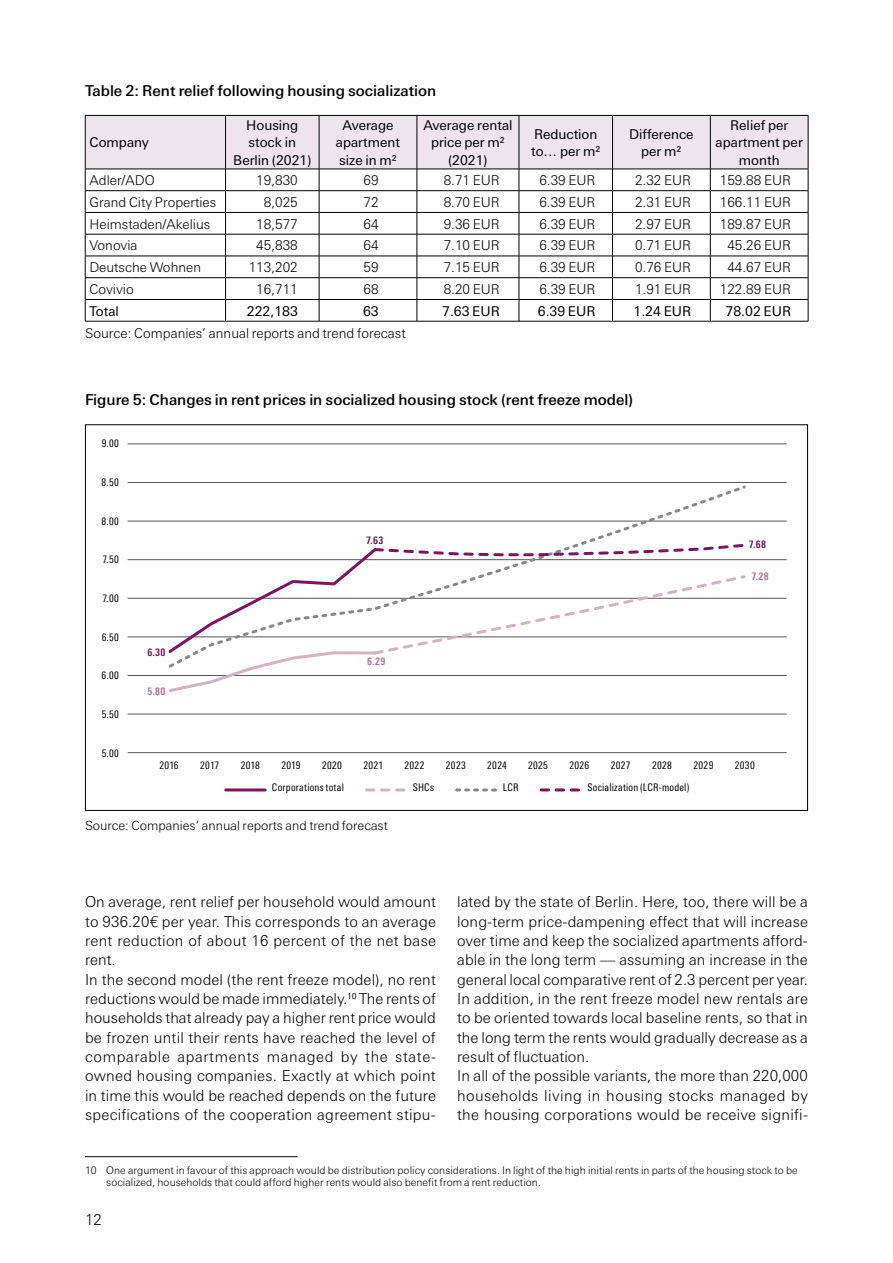
<style>
.page{position:relative;width:893px;height:1263px;background:#fff}
.page>*{position:absolute;margin:0;border:0;box-sizing:border-box;transform-origin:0 0}
.t1{font:300 15px/19.4px "Linotype Univers Basic";letter-spacing:.01em;color:#000}
.t2{font:500 15px "Linotype Univers Basic";color:#000}
.t3{font:300 13.5px "Linotype Univers Basic";color:#000}
.t4{font:13.5px/17.2px "Linotype Univers Basic";color:#000;text-align:center}
.t5{font:300 12.75px "Linotype Univers Basic";color:#000}
.t6{font:300 10.5px/12.8px "Linotype Univers Basic";letter-spacing:.005em;color:#000}
.t7{font:condensed 10.5px "Linotype Univers";letter-spacing:.03em;color:#000}
.t8{font:700 condensed 10.5px "Linotype Univers";color:#6c1052}
.t9{font:700 condensed 10.5px "Linotype Univers";color:#a86f93}
.s1{font-family:"Linotype Univers 330"}
</style>
<div class="page">
<svg style="left:85px;top:115px;width:724px;height:206px"></svg>
<hr style="left:85px;top:321px;width:141px;height:1px;background:#000">
<hr style="left:226px;top:321px;width:93px;height:1px;background:#000">
<hr style="left:319px;top:321px;width:98px;height:1px;background:#000">
<hr style="left:417px;top:321px;width:102px;height:1px;background:#000">
<hr style="left:519px;top:321px;width:93px;height:1px;background:#000">
<hr style="left:612px;top:321px;width:98px;height:1px;background:#000">
<hr style="left:710px;top:321px;width:98px;height:1px;background:#000">
<hr style="left:85px;top:1156px;width:213px;height:1px;background:#000">
<hr style="left:128px;top:752px;width:659px;height:1px;background:#555756">
<hr style="left:128px;top:714px;width:659px;height:1px;background:#555756">
<hr style="left:128px;top:675px;width:659px;height:1px;background:#555756">
<hr style="left:128px;top:637px;width:659px;height:1px;background:#555756">
<hr style="left:128px;top:598px;width:659px;height:1px;background:#555756">
<hr style="left:128px;top:559px;width:659px;height:1px;background:#555756">
<hr style="left:128px;top:521px;width:659px;height:1px;background:#555756">
<hr style="left:128px;top:482px;width:659px;height:1px;background:#555756">
<hr style="left:128px;top:444px;width:659px;height:1px;background:#555756">
<hr style="left:226px;top:788px;width:39px;height:3px;background:#7c155f">
<svg style="left:366px;top:788px;width:40px;height:3px"></svg>
<svg style="left:457px;top:788px;width:39px;height:3px"></svg>
<svg style="left:541px;top:788px;width:39px;height:3px"></svg>
<svg style="left:166px;top:485px;width:582px;height:57px"></svg>
<svg style="left:166px;top:542px;width:582px;height:150px"></svg>
<p class="t2" style="left:85px;top:82px;width:353px">Table 2: Rent relief following housing socialization</p>
<p class="t4" style="left:89px;top:134px;width:61px">Company</p>
<p class="t4" style="left:233px;top:117px;width:80px">Housing stock in<br>Berlin (2021)</p>
<p class="t4" style="left:336px;top:117px;width:66px">Average apartment size in m²</p>
<p class="t4" style="left:423px;top:117px;width:91px">Average rental price per m² (2021)</p>
<p class="t4" style="left:531px;top:125px;width:71px;text-align:left">Reduction to… per m²</p>
<p class="t4" style="left:629px;top:125px;width:66px">Difference per m²</p>
<p class="t4" style="left:716px;top:117px;width:89px">Relief per apartment per month</p>
<p class="t3" style="left:89px;top:172px;width:67px">Adler/ADO</p>
<p class="t3" style="left:256px;top:172px;width:43px">19,830</p>
<p class="t3" style="left:364px;top:172px;width:17px">69</p>
<p class="t3" style="left:444px;top:172px;width:58px">8.71 EUR</p>
<p class="t3" style="left:539px;top:172px;width:58px">6.39 EUR</p>
<p class="t3" style="left:635px;top:172px;width:58px">2.32 EUR</p>
<p class="t3" style="left:720px;top:172px;width:73px">159.88 EUR</p>
<p class="t3" style="left:89px;top:194px;width:128px">Grand City Properties</p>
<p class="t3" style="left:264px;top:194px;width:36px">8,025</p>
<p class="t3" style="left:364px;top:194px;width:17px">72</p>
<p class="t3" style="left:444px;top:194px;width:58px">8.70 EUR</p>
<p class="t3" style="left:539px;top:194px;width:58px">6.39 EUR</p>
<p class="t3" style="left:635px;top:194px;width:58px">2.31 EUR</p>
<p class="t3" style="left:720px;top:194px;width:73px">166.11 EUR</p>
<p class="t3" style="left:89px;top:216px;width:122px">Heimstaden/Akelius</p>
<p class="t3" style="left:256px;top:216px;width:43px">18,577</p>
<p class="t3" style="left:364px;top:216px;width:17px">64</p>
<p class="t3" style="left:444px;top:216px;width:58px">9.36 EUR</p>
<p class="t3" style="left:539px;top:216px;width:58px">6.39 EUR</p>
<p class="t3" style="left:635px;top:216px;width:58px">2.97 EUR</p>
<p class="t3" style="left:720px;top:216px;width:73px">189.87 EUR</p>
<p class="t3" style="left:89px;top:238px;width:50px">Vonovia</p>
<p class="t3" style="left:256px;top:238px;width:43px">45,838</p>
<p class="t3" style="left:364px;top:238px;width:17px">64</p>
<p class="t3" style="left:444px;top:238px;width:58px">7.10 EUR</p>
<p class="t3" style="left:539px;top:238px;width:58px">6.39 EUR</p>
<p class="t3" style="left:635px;top:238px;width:58px">0.71 EUR</p>
<p class="t3" style="left:727px;top:238px;width:65px">45.26 EUR</p>
<p class="t3" style="left:89px;top:259px;width:113px">Deutsche Wohnen</p>
<p class="t3" style="left:249px;top:259px;width:51px">113,202</p>
<p class="t3" style="left:364px;top:259px;width:17px">59</p>
<p class="t3" style="left:444px;top:259px;width:58px">7.15 EUR</p>
<p class="t3" style="left:539px;top:259px;width:58px">6.39 EUR</p>
<p class="t3" style="left:635px;top:259px;width:58px">0.76 EUR</p>
<p class="t3" style="left:727px;top:259px;width:65px">44.67 EUR</p>
<p class="t3" style="left:89px;top:281px;width:46px">Covivio</p>
<p class="t3" style="left:256px;top:281px;width:43px">16,711</p>
<p class="t3" style="left:364px;top:281px;width:17px">68</p>
<p class="t3" style="left:444px;top:281px;width:58px">8.20 EUR</p>
<p class="t3" style="left:539px;top:281px;width:58px">6.39 EUR</p>
<p class="t3" style="left:635px;top:281px;width:58px">1.91 EUR</p>
<p class="t3" style="left:720px;top:281px;width:73px">122.89 EUR</p>
<p class="t4" style="left:89px;top:302px;width:31px">Total</p>
<p class="t4" style="left:247px;top:302px;width:52px">222,183</p>
<p class="t4" style="left:363px;top:302px;width:17px">63</p>
<p class="t4" style="left:442px;top:302px;width:59px">7.63 EUR</p>
<p class="t4" style="left:538px;top:302px;width:59px">6.39 EUR</p>
<p class="t4" style="left:633px;top:302px;width:59px">1.24 EUR</p>
<p class="t4" style="left:726px;top:302px;width:67px">78.02 EUR</p>
<p class="t3" style="left:85px;top:325px;width:322px">Source: Companies’ annual reports and trend forecast</p>
<p class="t2" style="left:85px;top:391px;width:550px">Figure 5: Changes in rent prices in socialized housing stock (rent freeze model)</p>
<p class="t7" style="left:102px;top:437px;width:19px">9.00</p>
<p class="t7" style="left:102px;top:476px;width:19px">8.50</p>
<p class="t7" style="left:102px;top:515px;width:19px">8.00</p>
<p class="t7" style="left:102px;top:553px;width:18px">7.50</p>
<p class="t7" style="left:102px;top:592px;width:18px">7.00</p>
<p class="t7" style="left:102px;top:631px;width:19px">6.50</p>
<p class="t7" style="left:102px;top:669px;width:19px">6.00</p>
<p class="t7" style="left:102px;top:708px;width:19px">5.50</p>
<p class="t7" style="left:102px;top:747px;width:19px">5.00</p>
<p class="t8" style="left:147px;top:646px;width:19px">6.30</p>
<p class="t9" style="left:147px;top:685px;width:19px">5.80</p>
<p class="t8" style="left:366px;top:534px;width:19px">7.63</p>
<p class="t9" style="left:367px;top:655px;width:20px">6.29</p>
<p class="t8" style="left:749px;top:538px;width:19px">7.68</p>
<p class="t9" style="left:751px;top:570px;width:19px">7.28</p>
<p class="t7" style="left:159px;top:759px;width:21px">2016</p>
<p class="t7" style="left:200px;top:759px;width:21px">2017</p>
<p class="t7" style="left:241px;top:759px;width:21px">2018</p>
<p class="t7" style="left:281px;top:759px;width:21px">2019</p>
<p class="t7" style="left:322px;top:759px;width:21px">2020</p>
<p class="t7" style="left:363px;top:759px;width:21px">2021</p>
<p class="t7" style="left:404px;top:759px;width:22px">2022</p>
<p class="t7" style="left:446px;top:759px;width:21px">2023</p>
<p class="t7" style="left:487px;top:759px;width:21px">2024</p>
<p class="t7" style="left:528px;top:759px;width:21px">2025</p>
<p class="t7" style="left:569px;top:759px;width:21px">2026</p>
<p class="t7" style="left:611px;top:759px;width:21px">2027</p>
<p class="t7" style="left:652px;top:759px;width:21px">2028</p>
<p class="t7" style="left:693px;top:759px;width:21px">2029</p>
<p class="t7" style="left:735px;top:759px;width:21px">2030</p>
<p class="t7" style="left:272px;top:782px;width:73px">Corporations total</p>
<p class="t7" style="left:413px;top:782px;width:23px">SHCs</p>
<p class="t7" style="left:503px;top:782px;width:17px">LCR</p>
<p class="t7" style="left:587px;top:782px;width:103px">Socialization (LCR-model)</p>
<p class="t5" style="left:85px;top:818px;width:304px">Source: Companies’ annual reports and trend forecast</p>
<p class="t1" style="left:85px;top:892px;width:353px">On average, rent relief per household would amount to 936.20<span class="s1">€</span> per year. This corresponds to an average rent reduction of about 16 percent of the net base rent.<br>In the second model (the rent freeze model), no rent reductions would be made immediately.<sup>10</sup> The rents of households that already pay a higher rent price would be frozen until their rents have reached the level of comparable apartments managed by the state&shy;owned housing companies. Exactly at which point in time this would be reached depends on the future specifications of the cooperation agreement stipu-</p>
<p class="t1" style="left:457px;top:892px;width:353px">lated by the state of Berlin. Here, too, there will be a long-term price-dampening effect that will increase over time and keep the socialized apartments afford&shy;able in the long term –– assuming an increase in the general local comparative rent of 2.3 percent per year.<br>In addition, in the rent freeze model new rentals are to be oriented towards local baseline rents, so that in the long term the rents would gradually decrease as a result of fluctuation.<br>In all of the possible variants, the more than 220,000 households living in housing stocks managed by the housing corporations would be receive signifi-</p>
<p class="t6" style="left:106px;top:1163px;width:693px;text-indent:-21px">10 One argument in favour of this approach would be distribution policy considerations. In light of the high initial rents in parts of the housing stock to be socialized, households that could afford higher rents would also benefit from a rent reduction.</p>
<p class="t1" style="left:85px;top:1210px;width:18px">12</p>
</div>
